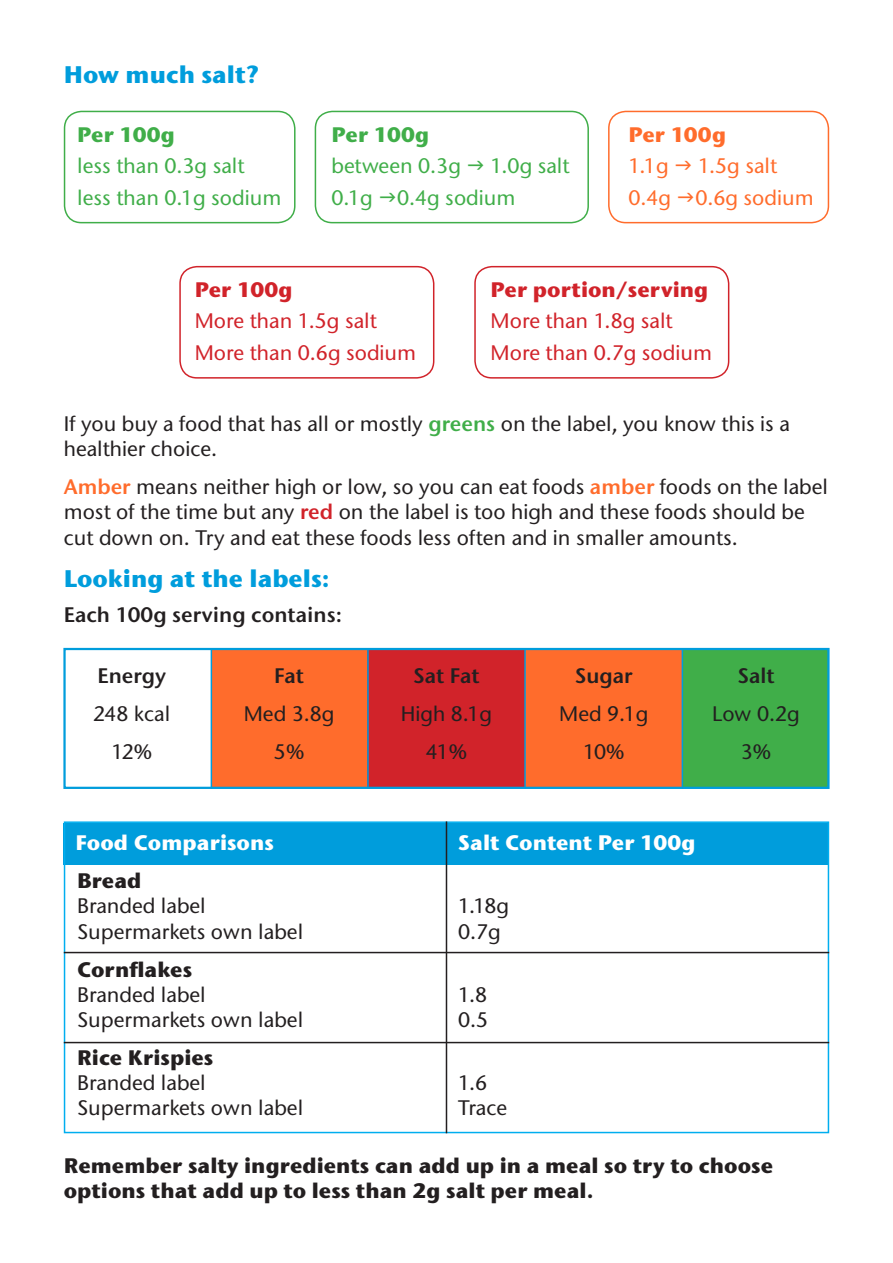
<style>
.page{position:relative;width:893px;height:1263px;background:#fff}
.page>*{position:absolute;margin:0;border:0;box-sizing:border-box;transform-origin:0 0}
.t1{font:700 24px "Stone Sans ITC";color:#009ddc}
.XS_body{font:500 21px/25.2px "Stone Sans ITC";color:#231f20}
.XS_body-2{font:700 21px/25.2px "Stone Sans ITC";color:#231f20}
.XS_body-3{font:500 21px "Stone Sans ITC";color:#d1232a}
.XS_body-4{font:500 21px "Stone Sans ITC";color:#40ae49}
.XS_body-5{font:21px "Stone Sans ITC Semi";color:#231f20}
.t2{font:700 21px "Stone Sans ITC";color:#fff}
.XS_body-6{font:500 21px "Stone Sans ITC";color:#ff6c2c}
.XS_body-7{font:700 21px "Stone Sans ITC";color:#d1232a}
.XS_body-8{font:700 21px "Stone Sans ITC";color:#40ae49}
.XS_body-9{font:700 21px "Stone Sans ITC";color:#ff6c2c}
.s1{font-family:"Stone Sans ITC Semi";font-weight:400;color:#40ae49}
.s2{font-family:"Stone Sans ITC Semi";font-weight:400;color:#ff6c2c}
.s3{font-family:"Stone Sans ITC Semi";font-weight:400;color:#d1232a}
</style>
<div class="page">
<div style="left:315px;top:111px;width:274px;height:112px;border:2px solid #40ae49;border-radius:17px"></div>
<div style="left:179px;top:266px;width:255px;height:113px;border:2px solid #d1232a;border-radius:17px"></div>
<div style="left:474px;top:266px;width:255px;height:113px;border:2px solid #d1232a;border-radius:17px"></div>
<div style="left:608px;top:111px;width:221px;height:112px;border:2px solid #ff6c2c;border-radius:17px"></div>
<div style="left:64px;top:111px;width:232px;height:112px;border:2px solid #40ae49;border-radius:17px"></div>
<svg style="left:63px;top:647px;width:767px;height:142px"></svg>
<hr style="left:211px;top:648px;width:1px;height:140px;background:#009ddc">
<hr style="left:367px;top:648px;width:2px;height:140px;background:#009ddc">
<hr style="left:524px;top:648px;width:2px;height:140px;background:#009ddc">
<hr style="left:682px;top:648px;width:1px;height:140px;background:#009ddc">
<div style="left:63px;top:823px;width:766px;height:41px;background:#009ddc"></div>
<div style="left:64px;top:821px;width:765px;height:312px;border:2px solid #00aeef"></div>
<hr style="left:64px;top:952px;width:765px;height:1px;background:#231f20">
<hr style="left:64px;top:1042px;width:765px;height:1px;background:#231f20">
<hr style="left:446px;top:821px;width:1px;height:312px;background:#231f20">
<p class="t1" style="left:64px;top:59px;width:197px">How much salt?</p>
<h1 class="XS_body-8" style="left:77px;top:121px;width:99px">Per 100g</h1>
<h1 class="XS_body-4" style="left:77px;top:153px;width:169px">less than 0.3g salt</h1>
<h1 class="XS_body-4" style="left:77px;top:185px;width:206px">less than 0.1g sodium</h1>
<h1 class="XS_body-8" style="left:332px;top:121px;width:99px">Per 100g</h1>
<h1 class="XS_body-4" style="left:332px;top:153px;width:131px">between 0.3g</h1>
<h1 class="XS_body-4" style="left:491px;top:153px;width:80px">1.0g salt</h1>
<h1 class="XS_body-4" style="left:332px;top:185px;width:185px">0.1g 0.4g sodium</h1>
<h1 class="XS_body-9" style="left:628px;top:121px;width:99px">Per 100g</h1>
<h1 class="XS_body-6" style="left:628px;top:153px;width:42px">1.1g</h1>
<h1 class="XS_body-6" style="left:698px;top:153px;width:80px">1.5g salt</h1>
<h1 class="XS_body-6" style="left:628px;top:185px;width:187px">0.4g 0.6g sodium</h1>
<h1 class="XS_body-7" style="left:195px;top:276px;width:99px">Per 100g</h1>
<h1 class="XS_body-3" style="left:195px;top:308px;width:183px">More than 1.5g salt</h1>
<h1 class="XS_body-3" style="left:195px;top:340px;width:223px">More than 0.6g sodium</h1>
<h1 class="XS_body-7" style="left:491px;top:276px;width:219px">Per portion/serving</h1>
<h1 class="XS_body-3" style="left:491px;top:308px;width:183px">More than 1.8g salt</h1>
<h1 class="XS_body-3" style="left:491px;top:340px;width:223px">More than 0.7g sodium</h1>
<h1 class="XS_body" style="left:64px;top:411px;width:728px">If you buy a food that has all or mostly <span class="s1">greens</span> on the label, you know this is a healthier choice.</h1>
<h1 class="XS_body" style="left:64px;top:474px;width:766px"><span class="s2">Amber</span> means neither high or low, so you can eat foods <span class="s2">amber</span> foods on the label most of the time but any <span class="s3">red</span> on the label is too high and these foods should be cut down on. Try and eat these foods less often and in smaller amounts.</h1>
<p class="t1" style="left:64px;top:563px;width:267px">Looking at the labels:</p>
<h1 class="XS_body-5" style="left:64px;top:601px;width:280px">Each 100g serving contains:</h1>
<h1 class="XS_body-5" style="left:98px;top:663px;width:70px">Energy</h1>
<h1 class="XS_body" style="left:93px;top:701px;width:79px">248 kcal</h1>
<h1 class="XS_body" style="left:111px;top:739px;width:42px">12%</h1>
<h1 class="XS_body-5" style="left:274px;top:663px;width:31px">Fat</h1>
<h1 class="XS_body" style="left:244px;top:701px;width:92px">Med 3.8g</h1>
<h1 class="XS_body" style="left:274px;top:739px;width:32px">5%</h1>
<h1 class="XS_body-5" style="left:413px;top:663px;width:68px">Sat Fat</h1>
<h1 class="XS_body" style="left:401px;top:701px;width:93px">High 8.1g</h1>
<h1 class="XS_body" style="left:426px;top:739px;width:43px">41%</h1>
<h1 class="XS_body-5" style="left:575px;top:663px;width:59px">Sugar</h1>
<h1 class="XS_body" style="left:559px;top:701px;width:91px">Med 9.1g</h1>
<h1 class="XS_body" style="left:583px;top:739px;width:43px">10%</h1>
<h1 class="XS_body-5" style="left:738px;top:663px;width:38px">Salt</h1>
<h1 class="XS_body" style="left:712px;top:701px;width:89px">Low 0.2g</h1>
<h1 class="XS_body" style="left:741px;top:739px;width:32px">3%</h1>
<p class="t2" style="left:76px;top:829px;width:200px">Food Comparisons</p>
<p class="t2" style="left:458px;top:829px;width:239px">Salt Content Per 100g</p>
<h1 class="XS_body-2" style="left:77px;top:868px;width:66px">Bread</h1>
<h1 class="XS_body" style="left:77px;top:893px;width:130px">Branded label</h1>
<h1 class="XS_body" style="left:458px;top:893px;width:53px">1.18g</h1>
<h1 class="XS_body" style="left:77px;top:918px;width:228px">Supermarkets own label</h1>
<h1 class="XS_body" style="left:458px;top:918px;width:44px">0.7g</h1>
<h1 class="XS_body-2" style="left:77px;top:956px;width:117px">Cornflakes</h1>
<h1 class="XS_body" style="left:77px;top:982px;width:130px">Branded label</h1>
<h1 class="XS_body" style="left:458px;top:982px;width:31px">1.8</h1>
<h1 class="XS_body" style="left:77px;top:1007px;width:228px">Supermarkets own label</h1>
<h1 class="XS_body" style="left:458px;top:1007px;width:32px">0.5</h1>
<h1 class="XS_body-2" style="left:77px;top:1044px;width:138px">Rice Krispies</h1>
<h1 class="XS_body" style="left:77px;top:1070px;width:130px">Branded label</h1>
<h1 class="XS_body" style="left:458px;top:1070px;width:31px">1.6</h1>
<h1 class="XS_body" style="left:77px;top:1095px;width:228px">Supermarkets own label</h1>
<h1 class="XS_body" style="left:458px;top:1095px;width:50px">Trace</h1>
<h1 class="XS_body-2" style="left:64px;top:1153px;width:711px">Remember salty ingredients can add up in a meal so try to choose options that add up to less than 2g salt per meal.</h1>
</div>
